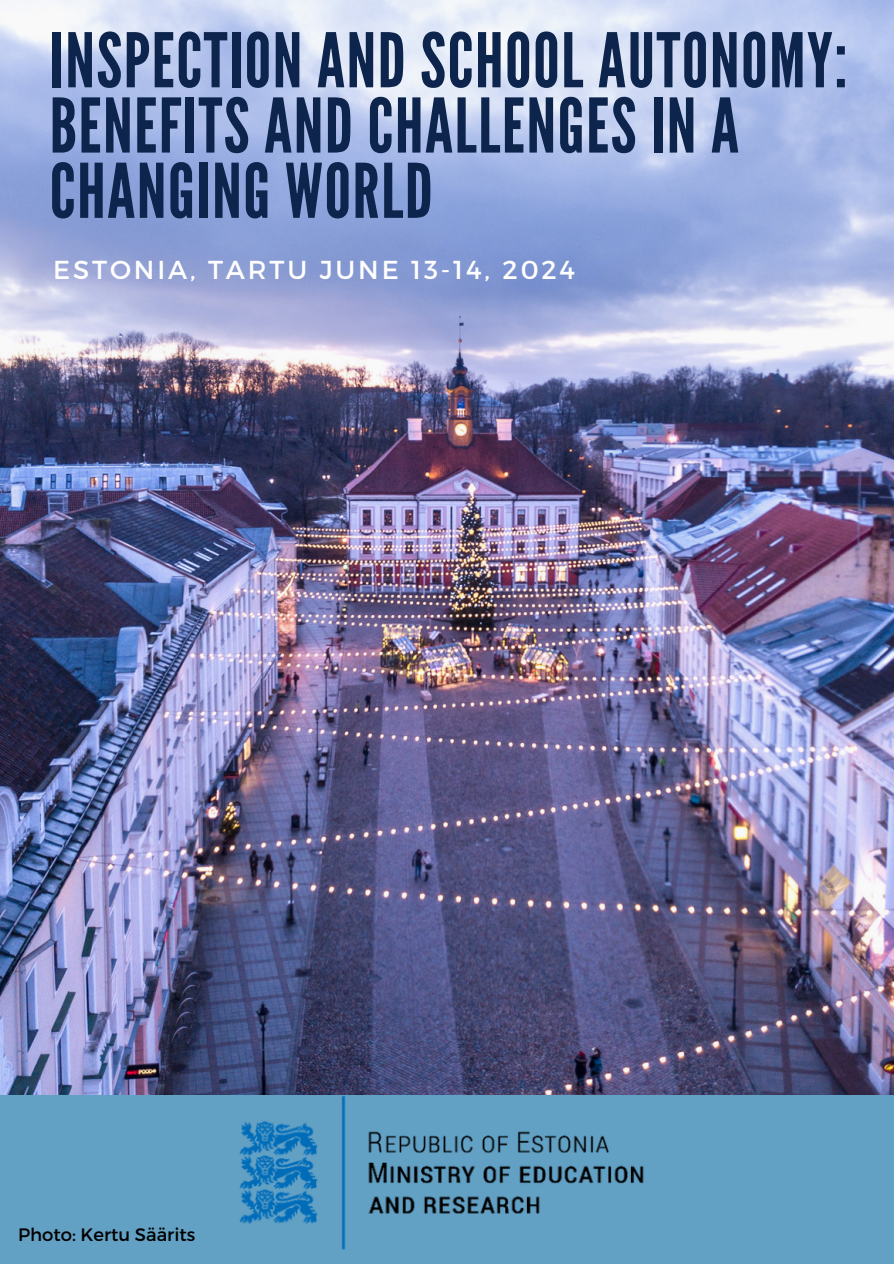
<style>
.page{position:relative;width:894px;height:1264px;background:#fff}
.page>*{position:absolute;margin:0;border:0;box-sizing:border-box;transform-origin:0 0}
.t1{font:75px/65.2px "League Gothic";letter-spacing:.02em;color:#0d254c}
.t2{font:25.95px "Montserrat";letter-spacing:.11em;color:#fff}
.t3{font:18px "Montserrat";color:#000}
</style>
<div class="page">
<img style="left:0;top:0;width:893px;height:1095px">
<div style="left:0;top:1095px;width:893px;height:168px;background:#62a0c4"></div>
<img style="left:214px;top:1071px;width:519px;height:179px">
<p class="t1" style="left:50px;top:30px;width:799px">INSPECTION AND SCHOOL AUTONOMY:<br>BENEFITS AND CHALLENGES IN A<br>CHANGING WORLD</p>
<p class="t2" style="left:53px;top:252px;width:523px">ESTONIA, TARTU JUNE 13-14, 2024</p>
<p class="t3" style="left:18px;top:1222px;width:179px">Photo: Kertu Säärits</p>
</div>
